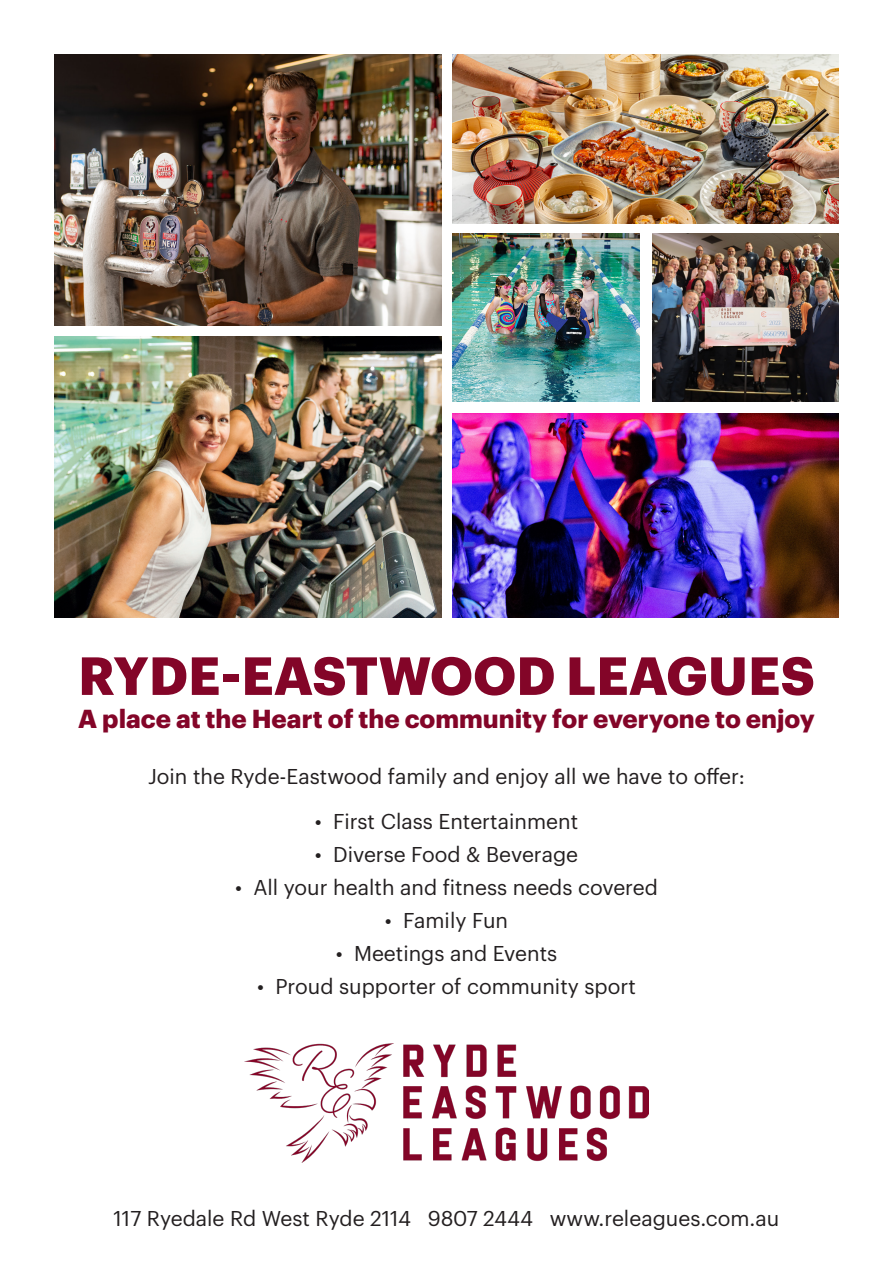
<style>
.page{position:relative;width:893px;height:1263px;background:#fff}
.page>*{position:absolute;margin:0;border:0;box-sizing:border-box;transform-origin:0 0}
.t1{font:700 52.5px "Graphik";letter-spacing:.005em;color:#830528}
.t2{font:700 25.5px "Graphik";color:#830528}
.t3{font:21px "Graphik";color:#231f20}
</style>
<div class="page">
<img style="left:244px;top:1044px;width:405px;height:118px">
<img style="left:55px;top:55px;width:386px;height:270px">
<img style="left:55px;top:336px;width:386px;height:281px">
<img style="left:452px;top:55px;width:387px;height:168px">
<img style="left:452px;top:413px;width:387px;height:204px">
<img style="left:452px;top:233px;width:187px;height:169px">
<img style="left:652px;top:233px;width:187px;height:169px">
<p class="t1" style="left:78px;top:635px;width:738px">RYDE-EASTWOOD LEAGUES</p>
<p class="t2" style="left:78px;top:699px;width:738px">A place at the Heart of the community for everyone to enjoy</p>
<p class="t3" style="left:148px;top:760px;width:598px">Join the Ryde-Eastwood family and enjoy all we have to offer:</p>
<p class="t3" style="left:315px;top:805px;width:265px">• First Class Entertainment</p>
<p class="t3" style="left:315px;top:838px;width:265px">• Diverse Food &amp; Beverage</p>
<p class="t3" style="left:235px;top:871px;width:424px">• All your health and fitness needs covered</p>
<p class="t3" style="left:385px;top:904px;width:125px">• Family Fun</p>
<p class="t3" style="left:336px;top:937px;width:223px">• Meetings and Events</p>
<p class="t3" style="left:257px;top:970px;width:380px">• Proud supporter of community sport</p>
<p class="t3" style="left:114px;top:1203px;width:667px">117 Ryedale Rd West Ryde 2114 9807 2444 www.releagues.com.au</p>
</div>
